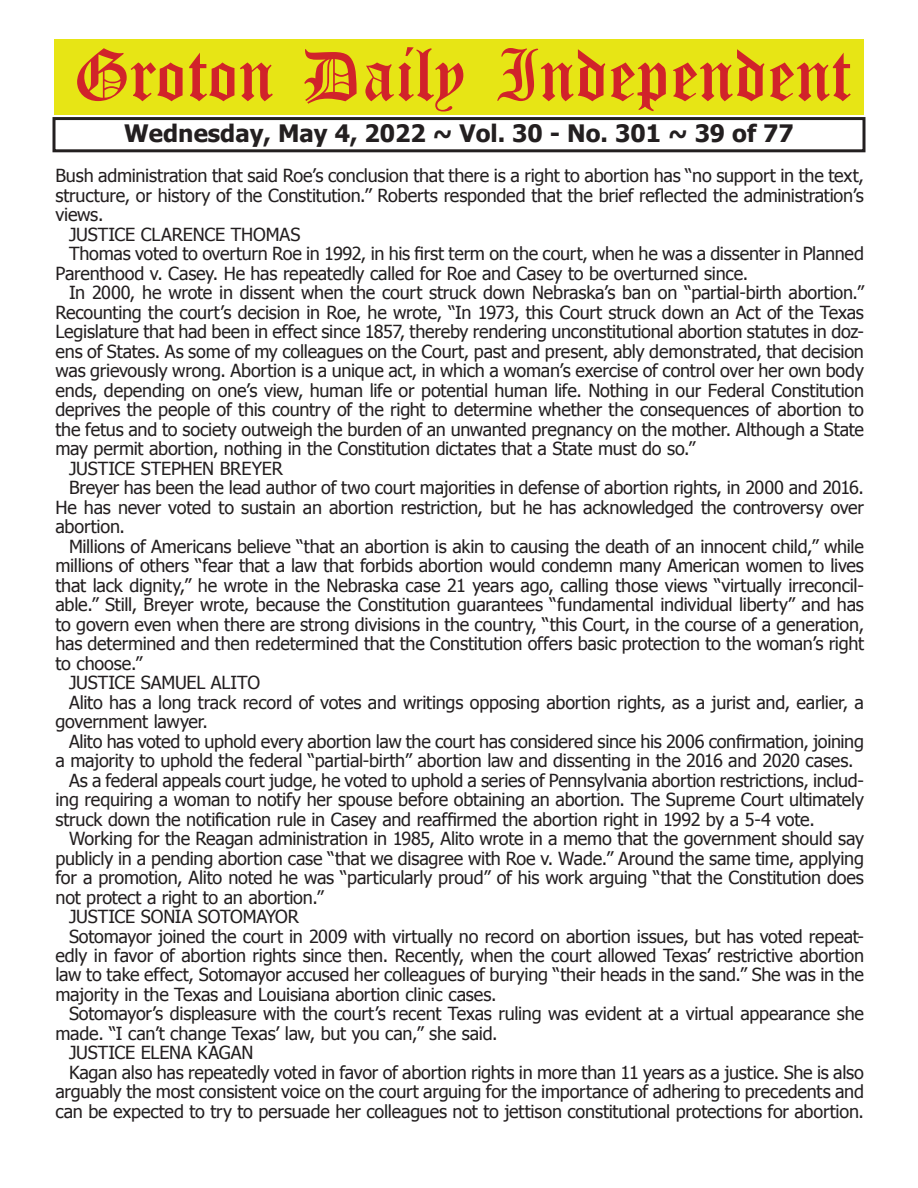
<style>
.page{position:relative;width:918px;height:1188px;background:#fff}
.page>*{position:absolute;margin:0;border:0;box-sizing:border-box;transform-origin:0 0}
.t1{font:54px "Old English Five";color:#d1232a}
.t2{font:700 24px "Tahoma";color:#231f20}
.t3{font:18px "Tahoma";letter-spacing:-.01em;color:#231f20}
</style>
<div class="page">
<div style="left:52px;top:117px;width:814px;height:35px;border:3px solid #231f20"></div>
<div style="left:54px;top:40px;width:810px;height:75px;background:#e7e515"></div>
<h1 class="t1" style="left:73px;top:50px;width:779px">Groton Daily Independent</h1>
<h2 class="t2" style="left:124px;top:116px;width:671px">Wednesday, May 4, 2022 ~ Vol. 30 - No. 301 ~ 39 of 77</h2>
<p class="t3" style="left:56px;top:164px;width:810px">Bush administration that said Roe’s conclusion that there is a right to abortion has “no support in the text,</p>
<p class="t3" style="left:56px;top:183px;width:810px">structure, or history of the Constitution.’’ Roberts responded that the brief reflected the administration’s</p>
<p class="t3" style="left:56px;top:203px;width:50px">views.</p>
<p class="t3" style="left:69px;top:222px;width:233px">JUSTICE CLARENCE THOMAS</p>
<p class="t3" style="left:69px;top:242px;width:796px">Thomas voted to overturn Roe in 1992, in his first term on the court, when he was a dissenter in Planned</p>
<p class="t3" style="left:56px;top:261px;width:694px">Parenthood v. Casey. He has repeatedly called for Roe and Casey to be overturned since.</p>
<p class="t3" style="left:69px;top:281px;width:797px">In 2000, he wrote in dissent when the court struck down Nebraska’s ban on “partial-birth abortion.”</p>
<p class="t3" style="left:56px;top:300px;width:810px">Recounting the court’s decision in Roe, he wrote, “In 1973, this Court struck down an Act of the Texas</p>
<p class="t3" style="left:56px;top:320px;width:810px">Legislature that had been in effect since 1857, thereby rendering unconstitutional abortion statutes in doz-</p>
<p class="t3" style="left:56px;top:339px;width:810px">ens of States. As some of my colleagues on the Court, past and present, ably demonstrated, that decision</p>
<p class="t3" style="left:56px;top:359px;width:810px">was grievously wrong. Abortion is a unique act, in which a woman’s exercise of control over her own body</p>
<p class="t3" style="left:56px;top:378px;width:810px">ends, depending on one’s view, human life or potential human life. Nothing in our Federal Constitution</p>
<p class="t3" style="left:56px;top:398px;width:810px">deprives the people of this country of the right to determine whether the consequences of abortion to</p>
<p class="t3" style="left:56px;top:417px;width:810px">the fetus and to society outweigh the burden of an unwanted pregnancy on the mother. Although a State</p>
<p class="t3" style="left:56px;top:437px;width:642px">may permit abortion, nothing in the Constitution dictates that a State must do so.”</p>
<p class="t3" style="left:69px;top:456px;width:215px">JUSTICE STEPHEN BREYER</p>
<p class="t3" style="left:69px;top:476px;width:796px">Breyer has been the lead author of two court majorities in defense of abortion rights, in 2000 and 2016.</p>
<p class="t3" style="left:56px;top:495px;width:810px">He has never voted to sustain an abortion restriction, but he has acknowledged the controversy over</p>
<p class="t3" style="left:56px;top:515px;width:71px">abortion.</p>
<p class="t3" style="left:69px;top:534px;width:796px">Millions of Americans believe “that an abortion is akin to causing the death of an innocent child,” while</p>
<p class="t3" style="left:56px;top:554px;width:810px">millions of others “fear that a law that forbids abortion would condemn many American women to lives</p>
<p class="t3" style="left:56px;top:573px;width:810px">that lack dignity,” he wrote in the Nebraska case 21 years ago, calling those views “virtually irreconcil-</p>
<p class="t3" style="left:56px;top:592px;width:810px">able.” Still, Breyer wrote, because the Constitution guarantees “fundamental individual liberty” and has</p>
<p class="t3" style="left:56px;top:612px;width:810px">to govern even when there are strong divisions in the country, “this Court, in the course of a generation,</p>
<p class="t3" style="left:56px;top:631px;width:810px">has determined and then redetermined that the Constitution offers basic protection to the woman’s right</p>
<p class="t3" style="left:56px;top:651px;width:88px">to choose.”</p>
<p class="t3" style="left:69px;top:670px;width:193px">JUSTICE SAMUEL ALITO</p>
<p class="t3" style="left:69px;top:690px;width:797px">Alito has a long track record of votes and writings opposing abortion rights, as a jurist and, earlier, a</p>
<p class="t3" style="left:56px;top:709px;width:154px">government lawyer.</p>
<p class="t3" style="left:69px;top:729px;width:797px">Alito has voted to uphold every abortion law the court has considered since his 2006 confirmation, joining</p>
<p class="t3" style="left:56px;top:748px;width:800px">a majority to uphold the federal “partial-birth” abortion law and dissenting in the 2016 and 2020 cases.</p>
<p class="t3" style="left:69px;top:768px;width:796px">As a federal appeals court judge, he voted to uphold a series of Pennsylvania abortion restrictions, includ-</p>
<p class="t3" style="left:56px;top:787px;width:810px">ing requiring a woman to notify her spouse before obtaining an abortion. The Supreme Court ultimately</p>
<p class="t3" style="left:56px;top:807px;width:761px">struck down the notification rule in Casey and reaffirmed the abortion right in 1992 by a 5-4 vote.</p>
<p class="t3" style="left:69px;top:826px;width:797px">Working for the Reagan administration in 1985, Alito wrote in a memo that the government should say</p>
<p class="t3" style="left:56px;top:846px;width:810px">publicly in a pending abortion case “that we disagree with Roe v. Wade.” Around the same time, applying</p>
<p class="t3" style="left:56px;top:865px;width:810px">for a promotion, Alito noted he was “particularly proud” of his work arguing “that the Constitution does</p>
<p class="t3" style="left:56px;top:885px;width:270px">not protect a right to an abortion.”</p>
<p class="t3" style="left:69px;top:904px;width:232px">JUSTICE SONIA SOTOMAYOR</p>
<p class="t3" style="left:69px;top:924px;width:796px">Sotomayor joined the court in 2009 with virtually no record on abortion issues, but has voted repeat-</p>
<p class="t3" style="left:56px;top:943px;width:810px">edly in favor of abortion rights since then. Recently, when the court allowed Texas’ restrictive abortion</p>
<p class="t3" style="left:56px;top:963px;width:810px">law to take effect, Sotomayor accused her colleagues of burying “their heads in the sand.” She was in the</p>
<p class="t3" style="left:56px;top:982px;width:443px">majority in the Texas and Louisiana abortion clinic cases.</p>
<p class="t3" style="left:69px;top:1002px;width:796px">Sotomayor’s displeasure with the court’s recent Texas ruling was evident at a virtual appearance she</p>
<p class="t3" style="left:56px;top:1021px;width:444px">made. “I can’t change Texas’ law, but you can,” she said.</p>
<p class="t3" style="left:69px;top:1041px;width:186px">JUSTICE ELENA KAGAN</p>
<p class="t3" style="left:69px;top:1060px;width:797px">Kagan also has repeatedly voted in favor of abortion rights in more than 11 years as a justice. She is also</p>
<p class="t3" style="left:56px;top:1080px;width:810px">arguably the most consistent voice on the court arguing for the importance of adhering to precedents and</p>
<p class="t3" style="left:56px;top:1099px;width:810px">can be expected to try to persuade her colleagues not to jettison constitutional protections for abortion.</p>
</div>
